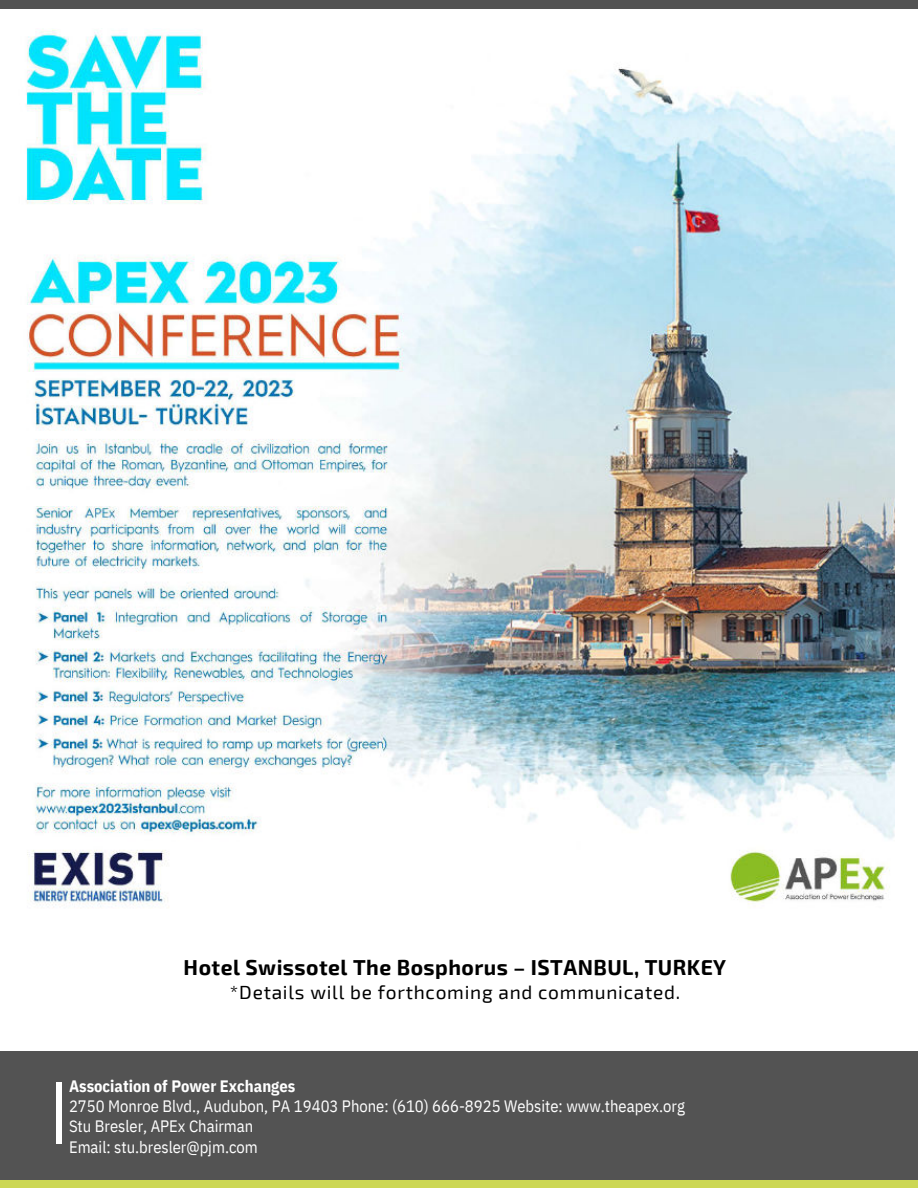
<style>
.page{position:relative;width:918px;height:1188px;background:#fff}
.page>*{position:absolute;margin:0;border:0;box-sizing:border-box;transform-origin:0 0}
.t1{font:700 21.15px "Exo 2";letter-spacing:.02em;color:#000}
.t2{font:19.05px "Exo 2";letter-spacing:.04em;color:#000}
.t3{font:16.5px/20.2px "IBM Plex Sans Cond";color:#fff}
.t4{font:700 16.5px "IBM Plex Sans Cond";color:#fff}
</style>
<div class="page">
<div style="left:0;top:0;width:918px;height:9px;background:#535353"></div>
<div style="left:0;top:1179px;width:918px;height:9px;background:#ccd754"></div>
<div style="left:1px;top:1051px;width:917px;height:128px;background:#535353"></div>
<hr style="left:57px;top:1082px;width:4px;height:62px;background:#fff">
<img style="left:26px;top:29px;width:869px;height:878px">
<p class="t1" style="left:184px;top:955px;width:544px">Hotel Swissotel The Bosphorus – ISTANBUL, TURKEY</p>
<p class="t2" style="left:230px;top:981px;width:452px">*Details will be forthcoming and communicated.</p>
<p class="t4" style="left:69px;top:1073px;width:228px">Association of Power Exchanges</p>
<p class="t3" style="left:69px;top:1095px;width:617px">2750 Monroe Blvd., Audubon, PA 19403 Phone: (610) 666-8925 Website: www.theapex.org<br>Stu Bresler, APEx Chairman<br>Email: stu.bresler@pjm.com</p>
</div>
